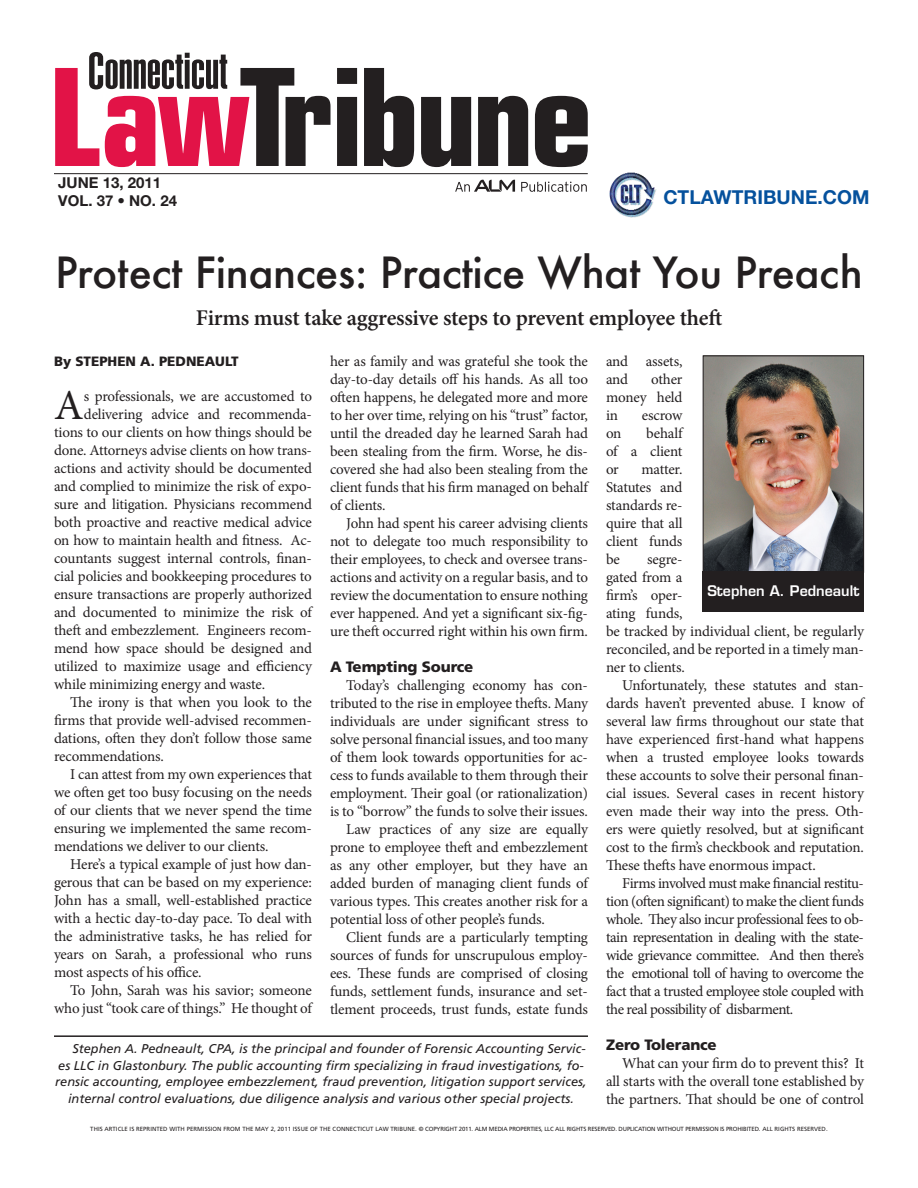
<style>
.page{position:relative;width:918px;height:1188px;background:#fff}
.page>*{position:absolute;margin:0;border:0;box-sizing:border-box;transform-origin:0 0}
.DROPCAP_1st_paragrap{font:42.75px "Minion Pro";color:#231f20}
.HEAD_Minion{font:500 42px "Futura";letter-spacing:-.01em;color:#231f20}
.DECK_inside{font:600 22.5px "Minion Pro";letter-spacing:-.015em;color:#231f20}
.t1{font:700 19.2px "Helvetica Neue LT Std";color:#05519d}
.TEXT_Body_text{font:15px/18px "Minion Pro";letter-spacing:-.015em;color:#231f20;text-align:justify}
.DROPCAP_1st_paragrap-2{font:15px "Minion Pro";letter-spacing:-.01em;color:#231f20}
.SUBHEAD_Callout{font:900 15px "Frutiger LT Std";letter-spacing:-.01em;color:#231f20}
.t2{font:700 15px "Helvetica Neue LT Std";color:#231f20}
.TEASER_What_s_Online{font:600 14.25px "Eurostile LT Std";color:#fff}
.BYLINE_Byline{font:900 13.5px "Frutiger LT Std";color:#231f20}
.BIO_author_bio{font:italic 12.75px "Frutiger LT Std";color:#231f20}
.t3{font:6px "Frutiger LT Std";letter-spacing:-.015em;color:#231f20}
</style>
<div class="page">
<svg style="left:337px;top:68px;width:20px;height:98px;background:#403d3e"></svg>
<svg style="left:364px;top:68px;width:50px;height:99px"></svg>
<svg style="left:421px;top:97px;width:50px;height:70px"></svg>
<svg style="left:478px;top:96px;width:50px;height:70px"></svg>
<svg style="left:535px;top:96px;width:53px;height:71px"></svg>
<svg style="left:55px;top:52px;width:276px;height:115px"></svg>
<hr style="left:54px;top:173px;width:534px;height:1px;background:#231f20">
<svg style="left:521px;top:182px;width:66px;height:10px"></svg>
<svg style="left:455px;top:180px;width:60px;height:12px"></svg>
<img style="left:609px;top:172px;width:48px;height:46px">
<img style="left:705px;top:358px;width:157px;height:213px">
<div style="left:703px;top:356px;width:161px;height:217px;border:1px solid #231f20"></div>
<div style="left:703px;top:571px;width:161px;height:40px;background:#231f20"></div>
<hr style="left:54px;top:1035px;width:534px;height:2px;background:#231f20">
<p class="t2" style="left:58px;top:173px;width:104px">JUNE 13, 2011</p>
<p class="t2" style="left:58px;top:191px;width:120px">VOL. 37 • NO. 24</p>
<p class="t1" style="left:663px;top:185px;width:207px">CTLAWTRIBUNE.COM</p>
<p class="HEAD_Minion" style="left:55px;top:243px;width:809px">Protect Finances: Practice What You Preach</p>
<p class="DECK_inside" style="left:196px;top:303px;width:528px">Firms must take aggressive steps to prevent employee theft</p>
<p class="BYLINE_Byline" style="left:54px;top:353px;width:186px">By STEPHEN A. PEDNEAULT</p>
<p class="DROPCAP_1st_paragrap" style="left:54px;top:377px;width:31px">A</p>
<p class="DROPCAP_1st_paragrap-2" style="left:84px;top:386px;width:230px">s professionals, we are accustomed to</p>
<p class="TEXT_Body_text" style="left:330px;top:353px;width:260px">her as family and was grateful she took the day-to-day details off his hands. As all too often happens, he delegated more and more to her over time, relying on his “trust” factor, until the dreaded day he learned Sarah had been stealing from the firm. Worse, he dis&shy;covered she had also been stealing from the client funds that his firm managed on behalf of clients.</p>
<p class="TEXT_Body_text" style="left:330px;top:515px;width:260px;text-indent:16px">John had spent his career advising clients not to delegate too much responsibility to their employees, to check and oversee trans&shy;actions and activity on a regular basis, and to review the documentation to ensure nothing ever happened. And yet a significant six-fig&shy;ure theft occurred right within his own firm.</p>
<p class="SUBHEAD_Callout" style="left:330px;top:658px;width:145px">A Tempting Source</p>
<p class="TEXT_Body_text" style="left:330px;top:677px;width:260px;text-indent:16px">Today’s challenging economy has con&shy;tributed to the rise in employee thefts. Many individuals are under significant stress to solve personal financial issues, and too many of them look towards opportunities for ac&shy;cess to funds available to them through their employment. Their goal (or rationalization) is to “borrow” the funds to solve their issues.</p>
<p class="TEXT_Body_text" style="left:330px;top:821px;width:260px;text-indent:16px">Law practices of any size are equally prone to employee theft and embezzlement as any other employer, but they have an added burden of managing client funds of various types. This creates another risk for a potential loss of other people’s funds.</p>
<p class="TEXT_Body_text" style="left:330px;top:929px;width:260px;text-indent:16px">Client funds are a particularly tempting sources of funds for unscrupulous employ&shy;ees. These funds are comprised of closing funds, settlement funds, insurance and set&shy;tlement proceeds, trust funds, estate funds</p>
<p class="TEXT_Body_text" style="left:606px;top:353px;width:78px">and assets, and</p>
<p class="TEXT_Body_text" style="left:606px;top:371px;width:78px;text-indent:45px">other money held in</p>
<p class="DROPCAP_1st_paragrap-2" style="left:84px;top:404px;width:230px">delivering advice and recommenda-</p>
<p class="DROPCAP_1st_paragrap-2" style="left:54px;top:422px;width:260px">tions to our clients on how things should be</p>
<p class="DROPCAP_1st_paragrap-2" style="left:54px;top:440px;width:260px">done. Attorneys advise clients on how trans-</p>
<p class="DROPCAP_1st_paragrap-2" style="left:54px;top:458px;width:259px">actions and activity should be documented</p>
<p class="DROPCAP_1st_paragrap-2" style="left:54px;top:476px;width:260px">and complied to minimize the risk of expo-</p>
<p class="DROPCAP_1st_paragrap-2" style="left:54px;top:494px;width:259px">sure and litigation. Physicians recommend</p>
<p class="DROPCAP_1st_paragrap-2" style="left:54px;top:512px;width:260px">both proactive and reactive medical advice</p>
<p class="DROPCAP_1st_paragrap-2" style="left:54px;top:530px;width:260px">on how to maintain health and fitness. Ac-</p>
<p class="DROPCAP_1st_paragrap-2" style="left:54px;top:548px;width:260px">countants suggest internal controls, finan-</p>
<p class="DROPCAP_1st_paragrap-2" style="left:54px;top:566px;width:259px">cial policies and bookkeeping procedures to</p>
<p class="DROPCAP_1st_paragrap-2" style="left:54px;top:584px;width:259px">ensure transactions are properly authorized</p>
<p class="DROPCAP_1st_paragrap-2" style="left:54px;top:602px;width:259px">and documented to minimize the risk of</p>
<p class="DROPCAP_1st_paragrap-2" style="left:54px;top:620px;width:260px">theft and embezzlement. Engineers recom-</p>
<p class="DROPCAP_1st_paragrap-2" style="left:54px;top:638px;width:259px">mend how space should be designed and</p>
<p class="DROPCAP_1st_paragrap-2" style="left:54px;top:656px;width:259px">utilized to maximize usage and efficiency</p>
<p class="DROPCAP_1st_paragrap-2" style="left:54px;top:674px;width:213px">while minimizing energy and waste.</p>
<p class="TEXT_Body_text" style="left:54px;top:693px;width:260px;text-indent:16px">The irony is that when you look to the firms that provide well-advised recommen&shy;dations, often they don’t follow those same recommendations.</p>
<p class="TEXT_Body_text" style="left:54px;top:765px;width:260px;text-indent:16px">I can attest from my own experiences that we often get too busy focusing on the needs of our clients that we never spend the time ensuring we implemented the same recom&shy;mendations we deliver to our clients.</p>
<p class="TEXT_Body_text" style="left:54px;top:855px;width:260px;text-indent:16px">Here’s a typical example of just how dan&shy;gerous that can be based on my experience:<br>John has a small, well-established practice with a hectic day-to-day pace. To deal with the administrative tasks, he has relied for years on Sarah, a professional who runs most aspects of his office.</p>
<p class="TEXT_Body_text" style="left:54px;top:981px;width:260px;text-align:right">To John, Sarah was his savior; someone who just “took care of things.” He thought of</p>
<p class="TEXT_Body_text" style="left:642px;top:407px;width:42px">escrow</p>
<p class="TEXT_Body_text" style="left:606px;top:425px;width:78px;text-indent:40px">behalf of a client or</p>
<p class="TEXT_Body_text" style="left:606px;top:425px;width:17px">on</p>
<p class="TEXT_Body_text" style="left:606px;top:461px;width:78px;text-indent:36px">matter.<br>Statutes and standards re&shy;quire that all client funds be</p>
<p class="TEXT_Body_text" style="left:606px;top:551px;width:260px;text-align:left;text-indent:41px">segre-<br>gated from a<br>firm’s oper-<br>ating funds,<br>be tracked by individual client, be regularly reconciled, and be reported in a timely man&shy;ner to clients.</p>
<p class="TEXT_Body_text" style="left:606px;top:677px;width:260px;text-indent:16px">Unfortunately, these statutes and stan&shy;dards haven’t prevented abuse. I know of several law firms throughout our state that have experienced first-hand what happens when a trusted employee looks towards these accounts to solve their personal finan&shy;cial issues. Several cases in recent history even made their way into the press. Oth&shy;ers were quietly resolved, but at significant cost to the firm’s checkbook and reputation.<br>These thefts have enormous impact.</p>
<p class="TEXT_Body_text" style="left:606px;top:875px;width:260px;text-indent:16px">Firms involved must make financial restitu&shy;tion (often significant) to make the client funds whole. They also incur professional fees to ob&shy;tain representation in dealing with the state&shy;wide grievance committee. And then there’s the emotional toll of having to overcome the fact that a trusted employee stole coupled with the real possibility of disbarment.</p>
<p class="SUBHEAD_Callout" style="left:606px;top:1036px;width:112px">Zero Tolerance</p>
<p class="TEXT_Body_text" style="left:606px;top:1055px;width:260px;text-indent:16px">What can your firm do to prevent this? It all starts with the overall tone established by the partners. That should be one of control</p>
<p class="t3" style="left:90px;top:1125px;width:739px">THIS ARTICLE IS REPRINTED WITH PERMISSION FROM THE MAY 2, 2011 ISSUE OF THE CONNECTICUT LAW TRIBUNE. © COPYRIGHT 2011. ALM MEDIA PROPERTIES, LLC ALL RIGHTS RESERVED. DUPLICATION WITHOUT PERMISSION IS PROHIBITED. ALL RIGHTS RESERVED.</p>
<p class="TEASER_What_s_Online" style="left:707px;top:582px;width:154px">Stephen A. Pedneault</p>
<p class="BIO_author_bio" style="left:73px;top:1041px;width:515px">Stephen A. Pedneault, CPA, is the principal and founder of Forensic Accounting Servic-</p>
<p class="BIO_author_bio" style="left:58px;top:1058px;width:527px">es LLC in Glastonbury. The public accounting firm specializing in fraud investigations, fo-</p>
<p class="BIO_author_bio" style="left:55px;top:1074px;width:533px">rensic accounting, employee embezzlement, fraud prevention, litigation support services,</p>
<p class="BIO_author_bio" style="left:68px;top:1091px;width:507px">internal control evaluations, due diligence analysis and various other special projects.</p>
</div>
